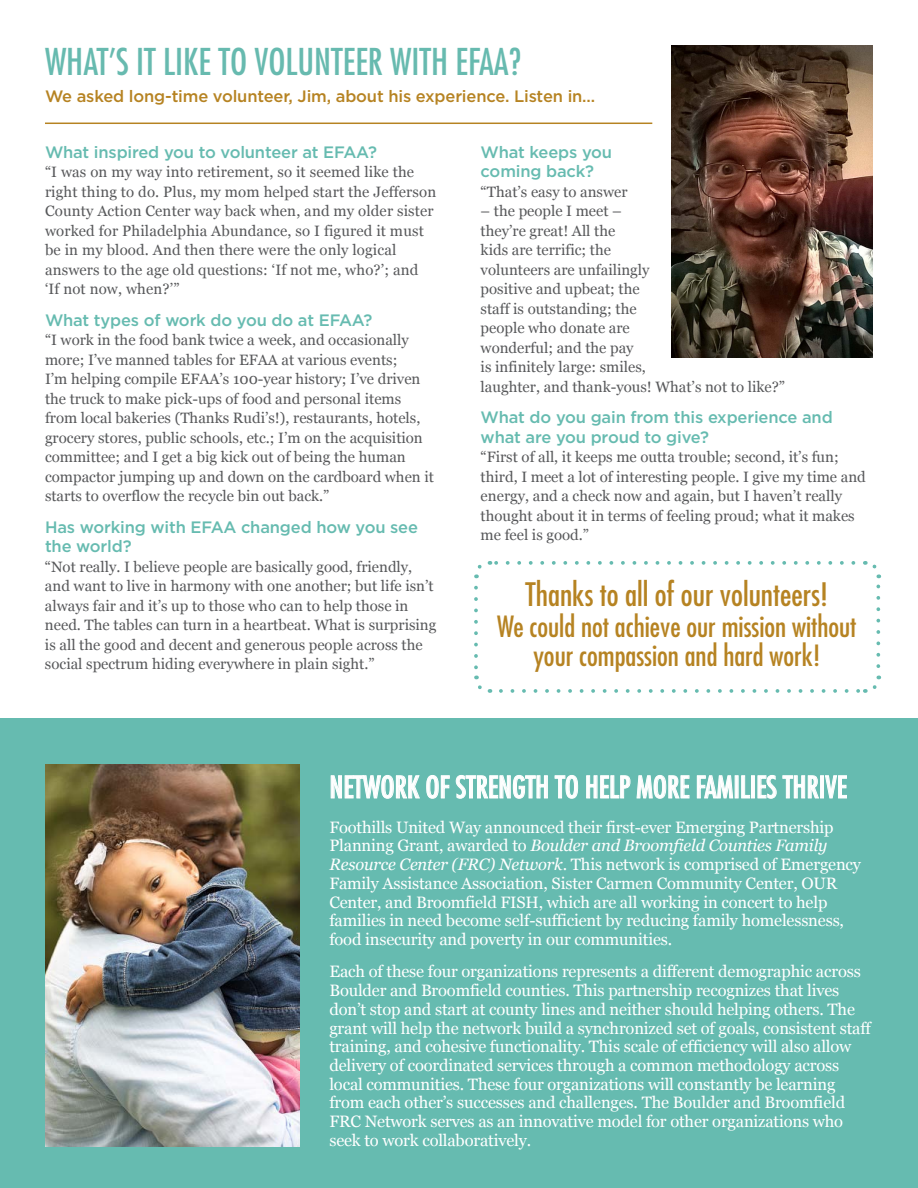
<style>
.page{position:relative;width:918px;height:1188px;background:#fff}
.page>*{position:absolute;margin:0;border:0;box-sizing:border-box;transform-origin:0 0}
.t1{font:condensed 36px "Futura Std";color:#67baaf}
.t2{font:condensed 31.5px "Futura Std";color:#b68322}
.t3{font:condensed 29.55px "Futura Std";color:#fff}
.t4{font:condensed 28.5px/28.5px "Futura Std";color:#b68322;text-align:center}
.t5{font:16.5px/18.8px "Georgia";letter-spacing:-.01em;color:#fff}
.t6{font:500 16.5px/19.5px "Gotham";letter-spacing:-.01em;color:#66bbb0}
.t7{font:500 16.5px "Gotham";letter-spacing:-.01em;color:#b68322}
.t8{font:15px/19.5px "Georgia";color:#57585a}
.s1{font-style:italic}
</style>
<div class="page">
<div style="left:0;top:719px;width:918px;height:469px;background:#66bbb0"></div>
<svg style="left:331px;top:775px;width:89px;height:24px"></svg>
<svg style="left:426px;top:775px;width:24px;height:24px"></svg>
<svg style="left:456px;top:775px;width:92px;height:24px"></svg>
<svg style="left:555px;top:775px;width:23px;height:24px"></svg>
<svg style="left:586px;top:775px;width:45px;height:24px"></svg>
<svg style="left:637px;top:775px;width:53px;height:24px"></svg>
<svg style="left:697px;top:775px;width:36px;height:24px"></svg>
<div style="left:735px;top:775px;width:3px;height:23px;border:1px solid #fff"></div>
<svg style="left:741px;top:775px;width:9px;height:24px"></svg>
<div style="left:751px;top:775px;width:4px;height:23px;border:1px solid #fff"></div>
<svg style="left:758px;top:775px;width:61px;height:24px"></svg>
<div style="left:820px;top:775px;width:4px;height:23px;border:1px solid #fff"></div>
<svg style="left:825px;top:775px;width:22px;height:24px"></svg>
<img style="left:671px;top:45px;width:202px;height:313px">
<hr style="left:45px;top:123px;width:607px;height:1px;background:#b68322">
<img style="left:45px;top:764px;width:254px;height:382px">
<svg style="left:501px;top:689px;width:358px;height:4px"></svg>
<svg style="left:474px;top:588px;width:16px;height:105px"></svg>
<svg style="left:865px;top:676px;width:17px;height:17px"></svg>
<svg style="left:865px;top:561px;width:15px;height:105px"></svg>
<svg style="left:474px;top:561px;width:379px;height:17px"></svg>
<h1 class="t1" style="left:45px;top:40px;width:478px">WHAT’S IT LIKE TO VOLUNTEER WITH EFAA?</h1>
<p class="t7" style="left:45px;top:85px;width:552px">We asked long-time volunteer, Jim, about his experience. Listen in…</p>
<p class="t6" style="left:45px;top:142px;width:333px">What inspired you to volunteer at EFAA?</p>
<p class="t8" style="left:45px;top:163px;width:393px">“I was on my way into retirement, so it seemed like the right thing to do. Plus, my mom helped start the Jefferson County Action Center way back when, and my older sister worked for Philadelphia Abundance, so I figured it must be in my blood. And then there were the only logical answers to the age old questions: ‘If not me, who?’; and ‘If not now, when?’”</p>
<p class="t6" style="left:45px;top:310px;width:329px">What types of work do you do at EFAA?</p>
<p class="t8" style="left:45px;top:331px;width:391px">“I work in the food bank twice a week, and occasionally more; I’ve manned tables for EFAA at various events;<br>I’m helping compile EFAA’s 100-year history; I’ve driven the truck to make pick-ups of food and personal items from local bakeries (Thanks Rudi’s!), restaurants, hotels, grocery stores, public schools, etc.; I’m on the acquisition committee; and I get a big kick out of being the human compactor jumping up and down on the cardboard when it starts to overflow the recycle bin out back.”</p>
<p class="t6" style="left:45px;top:517px;width:375px">Has working with EFAA changed how you see the world?</p>
<p class="t8" style="left:45px;top:557px;width:393px">“Not really. I believe people are basically good, friendly, and want to live in harmony with one another; but life isn’t always fair and it’s up to those who can to help those in need. The tables can turn in a heartbeat. What is surprising is all the good and decent and generous people across the social spectrum hiding everywhere in plain sight.”</p>
<p class="t6" style="left:481px;top:142px;width:133px">What keeps you coming back?</p>
<p class="t8" style="left:481px;top:182px;width:148px">“That’s easy to answer</p>
<p class="t8" style="left:481px;top:202px;width:306px">– the people I meet –<br>they’re great! All the<br>kids are terrific; the<br>volunteers are unfailingly<br>positive and upbeat; the<br>staff is outstanding; the<br>people who donate are<br>wonderful; and the pay<br>is infinitely large: smiles,<br>laughter, and thank-yous! What’s not to like?”</p>
<p class="t6" style="left:481px;top:408px;width:354px">What do you gain from this experience and what are you proud to give?</p>
<p class="t8" style="left:481px;top:448px;width:387px">“First of all, it keeps me outta trouble; second, it’s fun; third, I meet a lot of interesting people. I give my time and energy, and a check now and again, but I haven’t really thought about it in terms of feeling proud; what it makes me feel is good.”</p>
<h2 class="t2" style="left:526px;top:575px;width:304px">Thanks to all of our volunteers!</h2>
<h3 class="t4" style="left:497px;top:612px;width:361px">We could not achieve our mission without your compassion and hard work!</h3>
<h3 class="t3" style="left:329px;top:769px;width:519px">NETWORK OF STRENGTH TO HELP MORE FAMILIES THRIVE</h3>
<p class="t5" style="left:329px;top:818px;width:533px">Foothills United Way announced their first-ever Emerging Partnership Planning Grant, awarded to <span class="s1">Boulder and Broomfield Counties Family Resource Center (FRC) Network</span>. This network is comprised of Emergency Family Assistance Association, Sister Carmen Community Center, OUR Center, and Broomfield FISH, which are all working in concert to help families in need become self-sufficient by reducing family homelessness, food insecurity and poverty in our communities.</p>
<p class="t5" style="left:329px;top:963px;width:543px">Each of these four organizations represents a different demographic across Boulder and Broomfield counties. This partnership recognizes that lives don’t stop and start at county lines and neither should helping others. The grant will help the network build a synchronized set of goals, consistent staff training, and cohesive functionality. This scale of efficiency will also allow delivery of coordinated services through a common methodology across local communities. These four organizations will constantly be learning from each other’s successes and challenges. The Boulder and Broomfield FRC Network serves as an innovative model for other organizations who seek to work collaboratively.</p>
</div>
